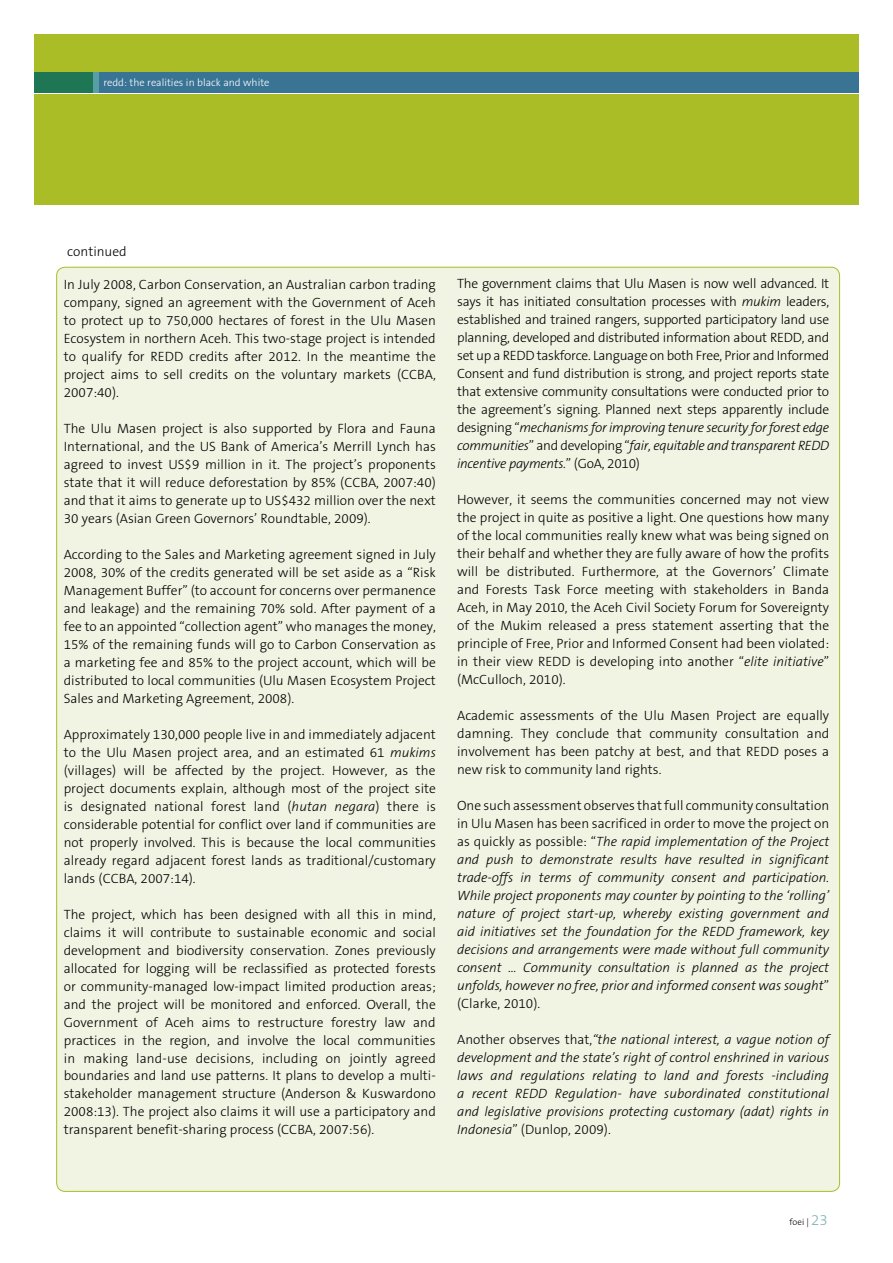
<style>
.page{position:relative;width:893px;height:1263px;background:#fff}
.page>*{position:absolute;margin:0;border:0;box-sizing:border-box;transform-origin:0 0}
.t1{font:300 13.5px/18px "The Sans B3";color:#000;text-align:justify}
.t2{font:italic 300 13.5px/18px "The Sans B3";color:#000;text-align:justify}
.t3{font:300 10.5px "The Sans B3";color:#fff}
.t4{font:300 9px "The Sans B3";color:#000}
.s1{font-style:italic}
.s2{font-style:normal}
.s3{font-size:15px;color:#7db3b8}
</style>
<div class="page">
<div style="left:57px;top:267px;width:783px;height:924px;background:#f1f4e3;border-radius:9px"></div>
<div style="left:34px;top:34px;width:825px;height:170px;background:#aabd27"></div>
<div style="left:34px;top:72px;width:825px;height:22px;background:#3a7494"></div>
<div style="left:34px;top:72px;width:64px;height:22px;background:#1e7655"></div>
<div style="left:94px;top:72px;width:5px;height:22px;background:#579fa5"></div>
<hr style="left:34px;top:93px;width:825px;height:1px;background:#fff">
<p class="t3" style="left:103px;top:77px;width:168px">redd: the realities in black and white</p>
<p class="t1" style="left:67px;top:243px;width:61px">continued</p>
<p class="t1" style="left:64px;top:276px;width:374px">In July 2008, Carbon Conservation, an Australian carbon trading company, signed an agreement with the Government of Aceh to protect up to 750,000 hectares of forest in the Ulu Masen Ecosystem in northern Aceh. This two-stage project is intended to qualify for REDD credits after 2012. In the meantime the project aims to sell credits on the voluntary markets (CCBA, 2007:40).</p>
<p class="t1" style="left:64px;top:419px;width:374px">The Ulu Masen project is also supported by Flora and Fauna International, and the US Bank of America’s Merrill Lynch has agreed to invest US$9 million in it. The project’s proponents state that it will reduce deforestation by 85% (CCBA, 2007:40) and that it aims to generate up to US$432 million over the next 30 years (Asian Green Governors’ Roundtable, 2009).</p>
<p class="t1" style="left:64px;top:545px;width:374px">According to the Sales and Marketing agreement signed in July 2008, 30% of the credits generated will be set aside as a “Risk Management Buffer” (to account for concerns over permanence and leakage) and the remaining 70% sold. After payment of a fee to an appointed “collection agent” who manages the money, 15% of the remaining funds will go to Carbon Conservation as a marketing fee and 85% to the project account, which will be distributed to local communities (Ulu Masen Ecosystem Project Sales and Marketing Agreement, 2008).</p>
<p class="t1" style="left:64px;top:725px;width:374px">Approximately 130,000 people live in and immediately adjacent to the Ulu Masen project area, and an estimated 61 <span class="s1">mukims </span>(villages) will be affected by the project. However, as the project documents explain, although most of the project site is designated national forest land (<span class="s1">hutan negara</span>) there is considerable potential for conflict over land if communities are not properly involved. This is because the local communities already regard adjacent forest lands as traditional/customary lands (CCBA, 2007:14).</p>
<p class="t1" style="left:64px;top:905px;width:374px">The project, which has been designed with all this in mind, claims it will contribute to sustainable economic and social development and biodiversity conservation. Zones previously allocated for logging will be reclassified as protected forests or community-managed low-impact limited production areas; and the project will be monitored and enforced. Overall, the Government of Aceh aims to restructure forestry law and practices in the region, and involve the local communities in making land-use decisions, including on jointly agreed boundaries and land use patterns. It plans to develop a multi&shy;stakeholder management structure (Anderson &amp; Kuswardono 2008:13). The project also claims it will use a participatory and transparent benefit-sharing process (CCBA, 2007:56).</p>
<p class="t1" style="left:457px;top:275px;width:374px">The government claims that Ulu Masen is now well advanced. It says it has initiated consultation processes with <span class="s1">mukim</span> leaders, established and trained rangers, supported participatory land use planning, developed and distributed information about REDD, and set up a REDD taskforce. Language on both Free, Prior and Informed Consent and fund distribution is strong, and project reports state that extensive community consultations were conducted prior to the agreement’s signing. Planned next steps apparently include designing “<span class="s1">mechanisms for improving tenure security for forest edge communities</span>” and developing “<span class="s1">fair, equitable and transparent REDD incentive payments.</span>” (GoA, 2010)</p>
<p class="t1" style="left:457px;top:491px;width:374px">However, it seems the communities concerned may not view the project in quite as positive a light. One questions how many of the local communities really knew what was being signed on their behalf and whether they are fully aware of how the profits will be distributed. Furthermore, at the Governors’ Climate and Forests Task Force meeting with stakeholders in Banda Aceh, in May 2010, the Aceh Civil Society Forum for Sovereignty of the Mukim released a press statement asserting that the principle of Free, Prior and Informed Consent had been violated: in their view REDD is developing into another “<span class="s1">elite initiative</span>” (McCulloch, 2010).</p>
<p class="t1" style="left:457px;top:707px;width:374px">Academic assessments of the Ulu Masen Project are equally damning. They conclude that community consultation and involvement has been patchy at best, and that REDD poses a new risk to community land rights.</p>
<p class="t2" style="left:457px;top:797px;width:374px"><span class="s2">One such assessment observes that full community consultation in Ulu Masen has been sacrificed in order to move the project on as quickly as possible: “</span>The rapid implementation of the Project and push to demonstrate results have resulted in significant trade-offs in terms of community consent and participation.<br>While project proponents may counter by pointing to the ‘rolling’ nature of project start-up, whereby existing government and aid initiatives set the foundation for the REDD framework, key decisions and arrangements were made without full community consent … Community consultation is planned as the project unfolds, however no free, prior and informed consent was sought<span class="s2">” (Clarke, 2010).</span></p>
<p class="t2" style="left:457px;top:1031px;width:374px"><span class="s2">Another observes that,</span>“the national interest, a vague notion of development and the state’s right of control enshrined in various laws and regulations relating to land and forests -including a recent REDD Regulation- have subordinated constitutional and legislative provisions protecting customary (adat) rights in Indonesia<span class="s2">” (Dunlop, 2009).</span></p>
<p class="t4" style="left:789px;top:1217px;width:40px">foei | <span class="s3">23</span></p>
</div>
